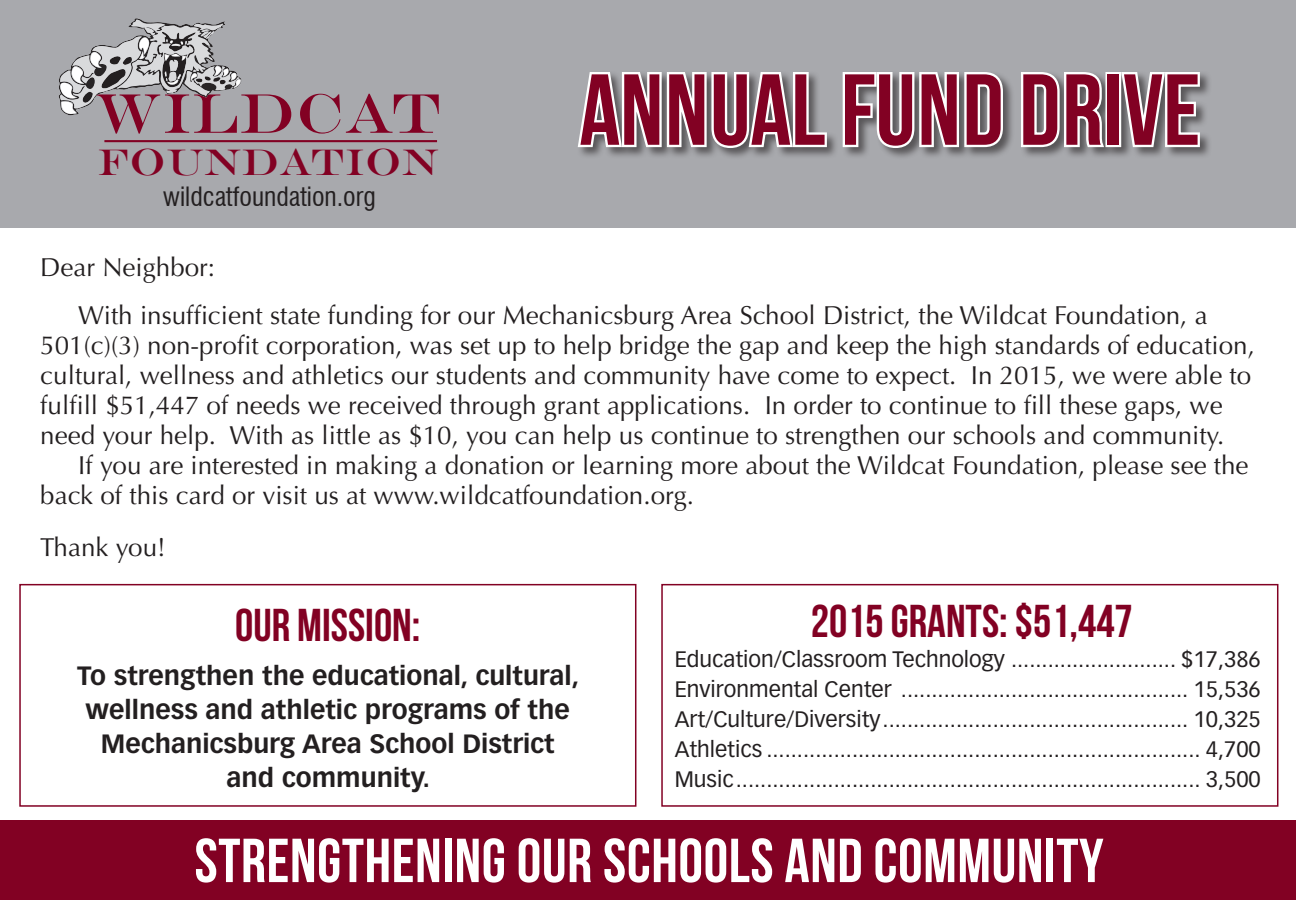
<style>
.page{position:relative;width:1296px;height:900px;background:#fff}
.page>*{position:absolute;margin:0;border:0;box-sizing:border-box;transform-origin:0 0}
.t1{font:100.6px "Bebas Neue";letter-spacing:.005em;color:#820123}
.t2{font:62px "Bebas Neue";letter-spacing:.01em;color:#fff}
.t3{font:56.2px "Engravers";letter-spacing:.015em;color:#820123}
.t4{font:46px "Bebas Neue";color:#820123}
.t5{font:37.6px "Engravers";letter-spacing:.015em;color:#820123}
.t6{font:26px/30px "Optima";color:#231f20}
.t7{font:700 26px "Vectora LT Std";color:#231f20}
.t8{font:condensed 26px "Swiss 721 BT";color:#231f20}
.t9{font:22px "Vectora LT Std";color:#231f20}
</style>
<div class="page">
<div style="left:0;top:0;width:1296px;height:227px;background:#a8a9ad"></div>
<div style="left:577px;top:71px;width:635px;height:89px;background:#231f20;opacity:.6"></div>
<svg style="left:577px;top:71px;width:252px;height:81px;background:#aeaeb0"></svg>
<svg style="left:840px;top:71px;width:165px;height:81px;background:#afafb0"></svg>
<svg style="left:1019px;top:71px;width:88px;height:80px;background:#aeaeaf"></svg>
<div style="left:1105px;top:72px;width:16px;height:75px;border:5px solid #fff"></div>
<svg style="left:1119px;top:71px;width:83px;height:89px;background:#ababac"></svg>
<div style="left:0;top:820px;width:1296px;height:80px;background:#820123"></div>
<div style="left:19px;top:584px;width:617px;height:223px;border:2px solid #820123"></div>
<div style="left:661px;top:584px;width:617px;height:223px;border:2px solid #820123"></div>
<hr style="left:104px;top:140px;width:333px;height:2px;background:#820123">
<svg style="left:83px;top:18px;width:68px;height:38px"></svg>
<p class="t3" style="left:95px;top:80px;width:347px">WILDCAT</p>
<p class="t5" style="left:98px;top:140px;width:343px">FOUNdATION</p>
<p class="t8" style="left:163px;top:181px;width:214px">wildcatfoundation.org</p>
<p class="t1" style="left:579px;top:55px;width:623px">ANNUAL FUND DRIVE</p>
<p class="t6" style="left:40px;top:252px;width:176px">Dear Neighbor:</p>
<p class="t6" style="left:78px;top:300px;width:1131px">With insufficient state funding for our Mechanicsburg Area School District, the Wildcat Foundation, a</p>
<p class="t6" style="left:40px;top:330px;width:1216px">501(c)(3) non-profit corporation, was set up to help bridge the gap and keep the high standards of education, cultural, wellness and athletics our students and community have come to expect. In 2015, we were able to fulfill $51,447 of needs we received through grant applications. In order to continue to fill these gaps, we need your help. With as little as $10, you can help us continue to strengthen our schools and community.</p>
<p class="t6" style="left:40px;top:450px;width:1210px;text-indent:38px">If you are interested in making a donation or learning more about the Wildcat Foundation, please see the back of this card or visit us at www.wildcatfoundation.org.</p>
<p class="t6" style="left:40px;top:532px;width:127px">Thank you!</p>
<p class="t4" style="left:235px;top:600px;width:187px">OUR MISSION:</p>
<p class="t7" style="left:77px;top:660px;width:504px">To strengthen the educational, cultural,</p>
<p class="t7" style="left:86px;top:694px;width:486px">wellness and athletic programs of the</p>
<p class="t7" style="left:101px;top:728px;width:456px">Mechanicsburg Area School District</p>
<p class="t7" style="left:226px;top:762px;width:205px">and community.</p>
<p class="t4" style="left:811px;top:596px;width:323px">2015 GRANTS: $51,447</p>
<p class="t9" style="left:675px;top:646px;width:588px">Education/Classroom Technology ........................... $17,386</p>
<p class="t9" style="left:675px;top:676px;width:588px">Environmental Center ............................................... 15,536</p>
<p class="t9" style="left:675px;top:706px;width:588px">Art/Culture/Diversity.................................................. 10,325</p>
<p class="t9" style="left:675px;top:736px;width:588px">Athletics ....................................................................... 4,700</p>
<p class="t9" style="left:675px;top:766px;width:588px">Music............................................................................ 3,500</p>
<p class="t2" style="left:195px;top:827px;width:911px">STRENGTHENING OUR SCHOOLS AND COMMUNITY</p>
</div>
